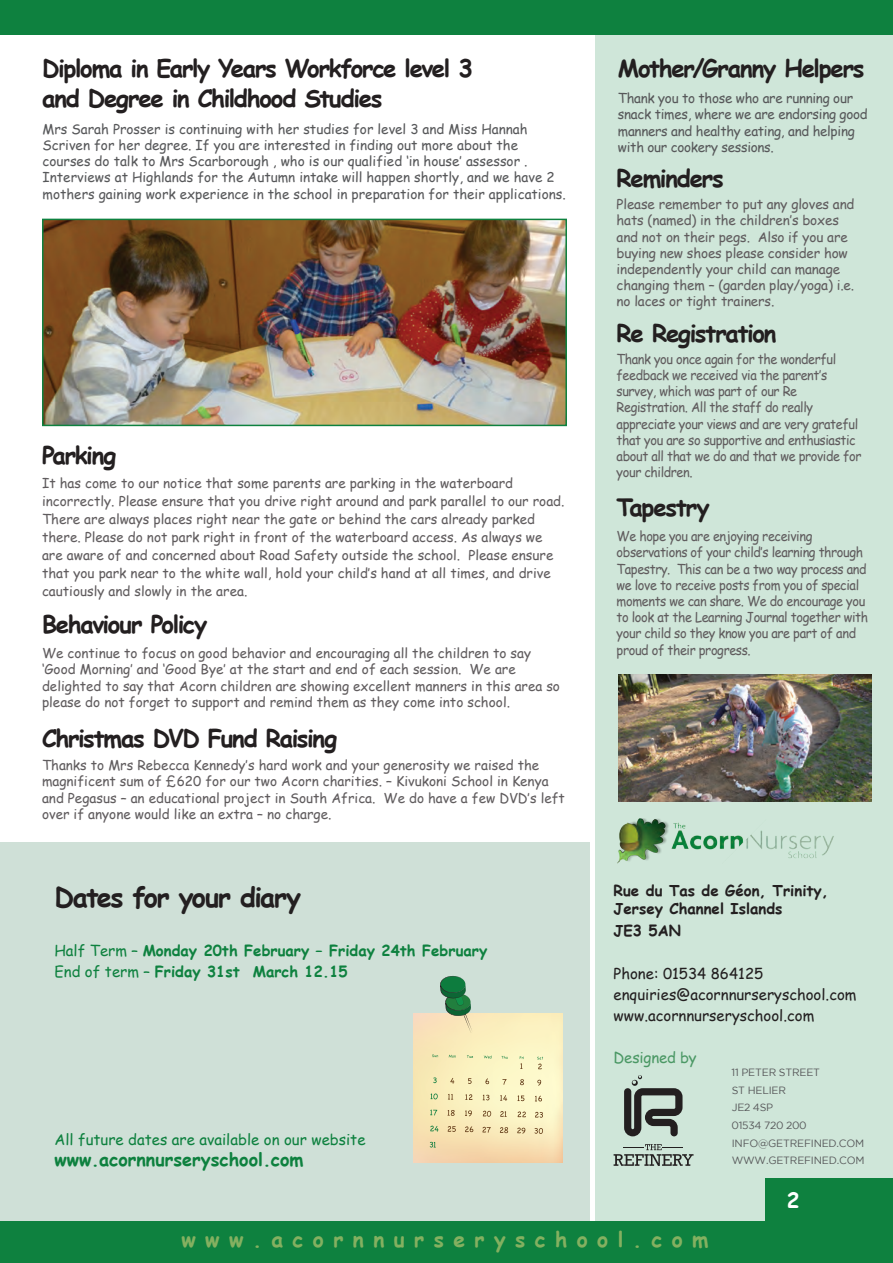
<style>
.page{position:relative;width:893px;height:1263px;background:#fff}
.page>*{position:absolute;margin:0;border:0;box-sizing:border-box;transform-origin:0 0}
.t1{font:700 27px "Comic Sans MS";letter-spacing:-.055em;color:#231f20}
.t2{font:700 24px/30px "Comic Sans MS";letter-spacing:-.055em;color:#231f20}
.t3{font:700 21px "Comic Sans MS";letter-spacing:.45em;color:#84b060}
.t4{font:700 21px "Comic Sans MS";color:#fff}
.t5{font:700 18px "Comic Sans MS";color:#0e813f}
.t6{font:700 15px/21px "Comic Sans MS";color:#0e813f}
.t7{font:15px/21px "Comic Sans MS";color:#231f20}
.t8{font:700 15px/18px "Comic Sans MS";color:#231f20}
.t9{font:15px "Comic Sans MS";color:#0e813f}
.t10{font:15px "Comic Sans MS";letter-spacing:-.01em;color:#4b9865}
.t11{font:13.5px/16.2px "Comic Sans MS";color:#605c5e}
.t12{font:13.5px/16.2px "Comic Sans MS";letter-spacing:-.03em;color:#605c5e;scale:.94 1}
.t13{font:13.5px/16.2px "Comic Sans MS";color:#57585a}
.t14{font:13.5px/16.5px "Comic Sans MS";letter-spacing:-.02em;color:#57585a}
.t15{font:10.5px/17.7px "Gotham";letter-spacing:-.015em;color:#57585a}
.s1{font-weight:400}
</style>
<div class="page">
<div style="left:595px;top:0;width:298px;height:1220px;background:#cfe6d9"></div>
<div style="left:0;top:0;width:893px;height:34px;background:#0e813f"></div>
<img style="left:45px;top:222px;width:519px;height:201px">
<div style="left:42px;top:219px;width:525px;height:207px;border:2px solid #0e813f"></div>
<img style="left:618px;top:674px;width:253px;height:128px">
<div style="left:765px;top:1178px;width:128px;height:42px;background:#0e813f"></div>
<div style="left:0;top:842px;width:589px;height:380px;background:#cfe0d7"></div>
<img style="left:413px;top:1013px;width:149px;height:150px">
<svg style="left:440px;top:976px;width:32px;height:57px"></svg>
<svg style="left:432px;top:1054px;width:6px;height:3px"></svg>
<svg style="left:449px;top:1055px;width:7px;height:3px"></svg>
<svg style="left:467px;top:1055px;width:6px;height:3px"></svg>
<svg style="left:484px;top:1055px;width:8px;height:3px"></svg>
<svg style="left:501px;top:1056px;width:7px;height:3px"></svg>
<svg style="left:520px;top:1056px;width:4px;height:13px"></svg>
<svg style="left:537px;top:1057px;width:6px;height:12px"></svg>
<svg style="left:433px;top:1077px;width:4px;height:6px"></svg>
<svg style="left:450px;top:1078px;width:4px;height:6px"></svg>
<svg style="left:468px;top:1078px;width:4px;height:6px"></svg>
<svg style="left:485px;top:1078px;width:4px;height:6px"></svg>
<svg style="left:502px;top:1079px;width:5px;height:6px"></svg>
<svg style="left:520px;top:1079px;width:4px;height:6px"></svg>
<svg style="left:537px;top:1080px;width:4px;height:5px"></svg>
<svg style="left:430px;top:1093px;width:8px;height:6px"></svg>
<svg style="left:448px;top:1094px;width:5px;height:5px"></svg>
<svg style="left:465px;top:1094px;width:7px;height:6px"></svg>
<svg style="left:483px;top:1095px;width:6px;height:5px"></svg>
<svg style="left:500px;top:1095px;width:7px;height:6px"></svg>
<svg style="left:517px;top:1095px;width:7px;height:6px"></svg>
<svg style="left:535px;top:1096px;width:7px;height:5px"></svg>
<svg style="left:430px;top:1109px;width:7px;height:6px"></svg>
<svg style="left:448px;top:1110px;width:7px;height:6px"></svg>
<svg style="left:465px;top:1110px;width:7px;height:6px"></svg>
<svg style="left:483px;top:1111px;width:8px;height:6px"></svg>
<svg style="left:500px;top:1111px;width:7px;height:6px"></svg>
<svg style="left:518px;top:1111px;width:8px;height:6px"></svg>
<svg style="left:535px;top:1112px;width:8px;height:6px"></svg>
<svg style="left:430px;top:1125px;width:9px;height:7px"></svg>
<svg style="left:448px;top:1126px;width:8px;height:6px"></svg>
<svg style="left:465px;top:1126px;width:8px;height:6px"></svg>
<svg style="left:482px;top:1127px;width:9px;height:6px"></svg>
<svg style="left:500px;top:1127px;width:8px;height:6px"></svg>
<svg style="left:517px;top:1127px;width:8px;height:6px"></svg>
<svg style="left:534px;top:1128px;width:9px;height:6px"></svg>
<svg style="left:430px;top:1142px;width:6px;height:5px"></svg>
<img style="left:617px;top:818px;width:217px;height:46px">
<div style="left:0;top:1222px;width:893px;height:41px;background:#0e813f"></div>
<svg style="left:614px;top:1144px;width:79px;height:22px"></svg>
<svg style="left:624px;top:1075px;width:58px;height:61px"></svg>
<h2 class="t2" style="left:42px;top:52px;width:432px">Diploma in Early Years Workforce level 3 and Degree in Childhood Studies</h2>
<p class="t13" style="left:43px;top:120px;width:525px">Mrs Sarah Prosser is continuing with her studies for level 3 and Miss Hannah Scriven for her degree. If you are interested in finding out more about the courses do talk to Mrs Scarborough , who is our qualified ‘in house’ assessor .<br>Interviews at Highlands for the Autumn intake will happen shortly, and we have 2 mothers gaining work experience in the school in preparation for their applications.</p>
<h2 class="t2" style="left:42px;top:439px;width:76px">Parking</h2>
<p class="t11" style="left:42px;top:473px;width:524px;line-height:18px">It has come to our notice that some parents are parking in the waterboard incorrectly. Please ensure that you drive right around and park parallel to our road.<br>There are always places right near the gate or behind the cars already parked there. Please do not park right in front of the waterboard access. As always we are aware of and concerned about Road Safety outside the school. Please ensure that you park near to the white wall, hold your child’s hand at all times, and drive cautiously and slowly in the area.</p>
<h2 class="t2" style="left:42px;top:608px;width:167px">Behaviour Policy</h2>
<p class="t11" style="left:42px;top:645px;width:520px">We continue to focus on good behavior and encouraging all the children to say ‘Good Morning’ and ‘Good Bye’ at the start and end of each session. We are delighted to say that Acorn children are showing excellent manners in this area so please do not forget to support and remind them as they come into school.</p>
<h2 class="t2" style="left:42px;top:722px;width:297px">Christmas DVD Fund Raising</h2>
<p class="t11" style="left:42px;top:757px;width:524px">Thanks to Mrs Rebecca Kennedy’s hard work and your generosity we raised the magnificent sum of £620 for our two Acorn charities. – Kivukoni School in Kenya and Pegasus – an educational project in South Africa. We do have a few DVD’s left over if anyone would like an extra – no charge.</p>
<h1 class="t1" style="left:54px;top:878px;width:248px">Dates for your diary</h1>
<p class="t6" style="left:54px;top:939px;width:434px"><span class="s1">Half Term –</span> Monday 20th February – Friday 24th February<br><span class="s1">End of term –</span> Friday 31st March 12.15</p>
<p class="t9" style="left:54px;top:1128px;width:313px">All future dates are available on our website</p>
<h3 class="t5" style="left:54px;top:1146px;width:251px">www.acornnurseryschool.com</h3>
<h2 class="t2" style="left:618px;top:52px;width:248px">Mother/Granny Helpers</h2>
<p class="t14" style="left:618px;top:89px;width:251px">Thank you to those who are running our snack times, where we are endorsing good manners and healthy eating, and helping with our cookery sessions.</p>
<h2 class="t2" style="left:617px;top:162px;width:109px">Reminders</h2>
<p class="t11" style="left:617px;top:196px;width:239px">Please remember to put any gloves and hats (named) in the children’s boxes and not on their pegs. Also if you are buying new shoes please consider how independently your child can manage changing them – (garden play/yoga) i.e. no laces or tight trainers.</p>
<h2 class="t2" style="left:617px;top:317px;width:161px">Re Registration</h2>
<p class="t12" style="left:617px;top:350px;width:262px">Thank you once again for the wonderful feedback we received via the parent’s survey, which was part of our Re Registration. All the staff do really appreciate your views and are very grateful that you are so supportive and enthusiastic about all that we do and that we provide for your children.</p>
<h2 class="t2" style="left:617px;top:492px;width:95px">Tapestry</h2>
<p class="t12" style="left:617px;top:528px;width:269px">We hope you are enjoying receiving observations of your child’s learning through Tapestry. This can be a two way process and we love to receive posts from you of special moments we can share. We do encourage you to look at the Learning Journal together with your child so they know you are part of and proud of their progress.</p>
<p class="t8" style="left:614px;top:881px;width:216px">Rue du Tas de Géon, Trinity,<br>Jersey Channel Islands</p>
<p class="t8" style="left:614px;top:921px;width:69px">JE3 5AN</p>
<p class="t7" style="left:614px;top:962px;width:245px">Phone: 01534 864125 enquiries@acornnurseryschool.com www.acornnurseryschool.com</p>
<p class="t10" style="left:614px;top:1046px;width:85px">Designed by</p>
<p class="t15" style="left:732px;top:1063px;width:134px">11 PETER STREET<br>ST HELIER<br>JE2 4SP<br>01534 720 200<br>INFO@GETREFINED.COM<br>WWW.GETREFINED.COM</p>
<h3 class="t4" style="left:787px;top:1184px;width:14px">2</h3>
<h3 class="t3" style="left:181px;top:1224px;width:528px">www.acornnurseryschool.com</h3>
</div>
